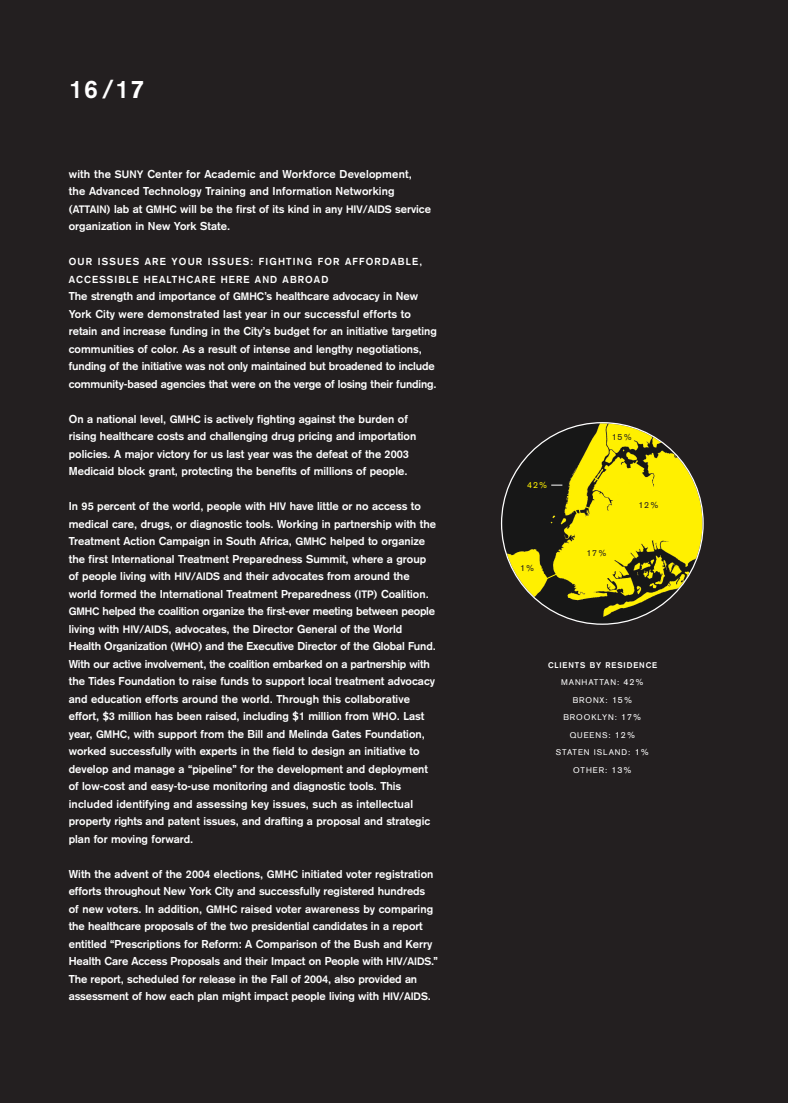
<style>
.page{position:relative;width:788px;height:1103px;background:#fff}
.page>*{position:absolute;margin:0;border:0;box-sizing:border-box;transform-origin:0 0}
.t1{font:700 25px "Akzidenz Grotesk";color:#fff}
.t2{font:700 11.25px/17.5px "Akzidenz Grotesk";color:#fff}
.t3{font:700 10px/17.5px "Akzidenz Grotesk";letter-spacing:.12em;color:#fff}
.t4{font:8.75px "Akzidenz Grotesk";color:#231f20}
.t5{font:8.75px "Akzidenz Grotesk";color:#fff101}
.t6{font:8.12px/17.5px "Akzidenz Grotesk";letter-spacing:.11em;color:#fff;text-align:center}
.s1{font-size:10.62px}
.s2{font-size:11px}
.s3{font-weight:700}
.s4{font-size:8.75px}
</style>
<div class="page">
<div style="left:0;top:0;width:788px;height:1102px;background:#231f20"></div>
<svg style="left:501px;top:422px;width:202px;height:203px"></svg>
<svg style="left:542px;top:571px;width:19px;height:10px"></svg>
<svg style="left:592px;top:476px;width:9px;height:6px"></svg>
<svg style="left:574px;top:505px;width:17px;height:12px"></svg>
<h1 class="t1" style="left:69px;top:80px;width:77px">16/17</h1>
<p class="t2" style="left:69px;top:166px;width:364px">with the <span class="s1">SUNY</span> Center for Academic and Workforce Development, the Advanced Technology Training and Information Networking (<span class="s1">ATTAIN</span>) lab at <span class="s1">GMHC</span> will be the first of its kind in any <span class="s1">HIV/AIDS</span> service organization in New York State.</p>
<p class="t3" style="left:69px;top:253px;width:355px">OUR ISSUES ARE YOUR ISSUES: FIGHTING FOR AFFORDABLE,<br>ACCESSIBLE HEALTHCARE HERE AND ABROAD</p>
<p class="t2" style="left:69px;top:288px;width:369px">The strength and importance of <span class="s1">GMHC</span>’s healthcare advocacy in New York City were demonstrated last year in our successful efforts to retain and increase funding in the City’s budget for an initiative targeting communities of color. As a result of intense and lengthy negotiations, funding of the initiative was not only maintained but broadened to include community-based agencies that were on the verge of losing their funding.</p>
<p class="t2" style="left:69px;top:411px;width:349px">On a national level, <span class="s1">GMHC</span> is actively fighting against the burden of rising healthcare costs and challenging drug pricing and importation policies. A major victory for us last year was the defeat of the <span class="s2">2003<br></span>Medicaid block grant, protecting the benefits of millions of people.</p>
<p class="t2" style="left:69px;top:498px;width:369px">In <span class="s2">95</span> percent of the world, people with <span class="s1">HIV</span> have little or no access to medical care, drugs, or diagnostic tools. Working in partnership with the Treatment Action Campaign in South Africa, <span class="s1">GMHC</span> helped to organize the first International Treatment Preparedness Summit, where a group of people living with <span class="s1">HIV/AIDS</span> and their advocates from around the world formed the International Treatment Preparedness (<span class="s1">ITP</span>) Coalition.<br><span class="s1">GMHC</span> helped the coalition organize the first-ever meeting between people living with <span class="s1">HIV/AIDS</span>, advocates, the Director General of the World Health Organization (<span class="s1">WHO</span>) and the Executive Director of the Global Fund.<br>With our active involvement, the coalition embarked on a partnership with the Tides Foundation to raise funds to support local treatment advocacy and education efforts around the world. Through this collaborative effort, <span class="s2">$3</span> million has been raised, including $1 million from <span class="s1">WHO</span>. Last year, <span class="s1">GMHC</span>, with support from the Bill and Melinda Gates Foundation, worked successfully with experts in the field to design an initiative to develop and manage a “pipeline” for the development and deployment of low-cost and easy-to-use monitoring and diagnostic tools. This included identifying and assessing key issues, such as intellectual property rights and patent issues, and drafting a proposal and strategic plan for moving forward.</p>
<p class="t2" style="left:69px;top:866px;width:370px">With the advent of the <span class="s2">2004</span> elections, <span class="s1">GMHC</span> initiated voter registration efforts throughout New York City and successfully registered hundreds of new voters. In addition, <span class="s1">GMHC</span> raised voter awareness by comparing the healthcare proposals of the two presidential candidates in a report entitled “Prescriptions for Reform: A Comparison of the Bush and Kerry Health Care Access Proposals and their Impact on People with <span class="s1">HIV/AIDS</span>.” The report, scheduled for release in the Fall of <span class="s2">2004</span>, also provided an assessment of how each plan might impact people living with <span class="s1">HIV/AIDS</span>.</p>
<p class="t5" style="left:527px;top:481px;width:22px">42%</p>
<p class="t4" style="left:520px;top:565px;width:16px">1%</p>
<p class="t4" style="left:611px;top:433px;width:22px">15%</p>
<p class="t4" style="left:586px;top:549px;width:22px">17%</p>
<p class="t4" style="left:638px;top:502px;width:22px">12%</p>
<p class="t6" style="left:548px;top:657px;width:111px"><span class="s3">CLIENTS BY RESIDENCE<br></span>MANHATTAN: <span class="s4">42%<br></span>BRONX: <span class="s4">15%<br></span>BROOKLYN: <span class="s4">17%<br></span>QUEENS: <span class="s4">12%<br></span>STATEN ISLAND: <span class="s4">1%<br></span>OTHER: <span class="s4">13%</span></p>
</div>
